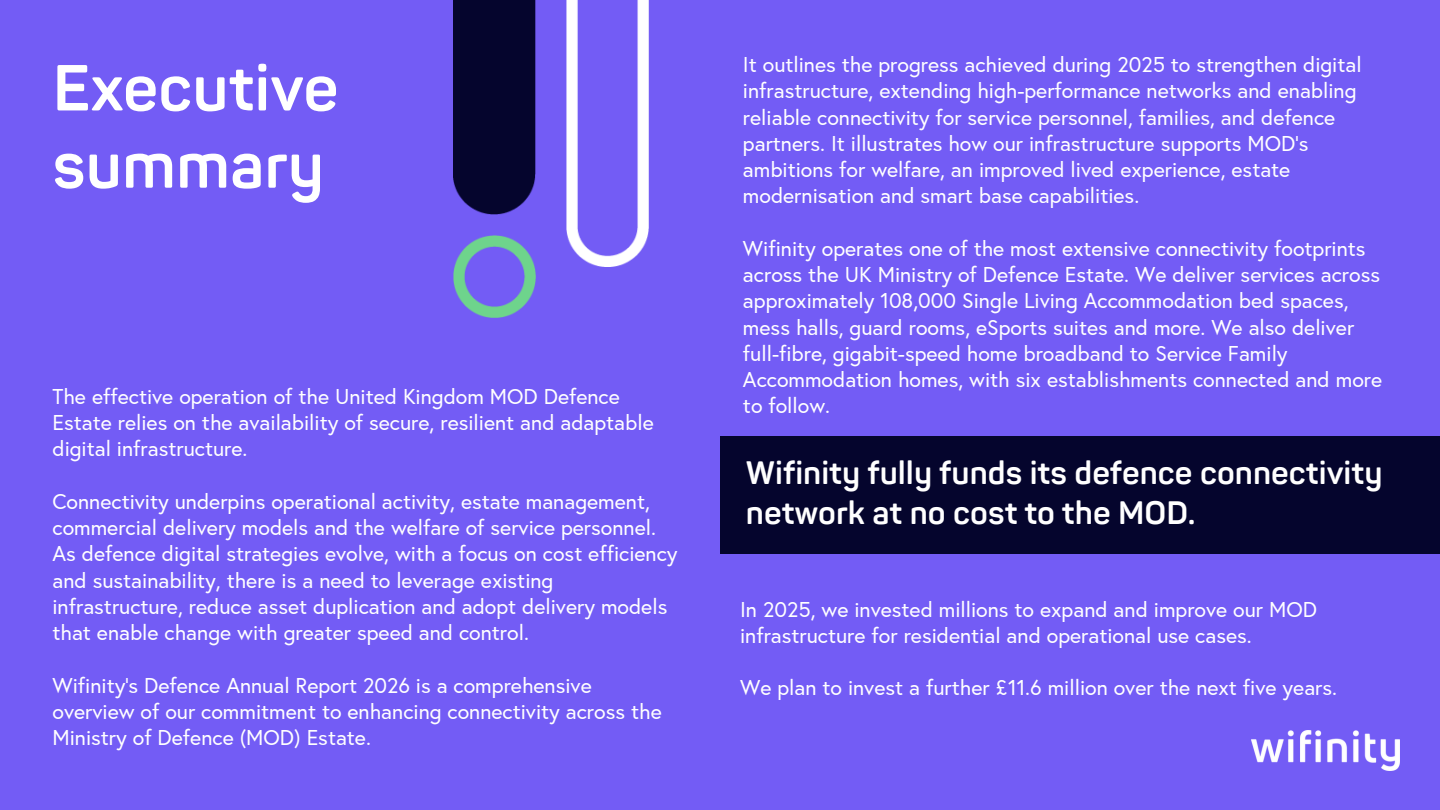
<style>
.page{position:relative;width:1440px;height:810px;background:#735cf5}
.page>*{position:absolute;margin:0;border:0;box-sizing:border-box;transform-origin:0 0}
.t1{font:700 64px/77.2px "Panton";color:#fff}
.t2{font:700 32px/39.8px "Panton";color:#fff}
.t3{font:21.3px/26.2px "Europa";color:#fff}
</style>
<div class="page">
<img style="left:1252px;top:730px;width:147px;height:41px">
<img style="left:566px;top:0;width:83px;height:266px">
<div style="left:453px;top:0;width:83px;height:214px;background:#05052d"></div>
<img style="left:453px;top:235px;width:83px;height:83px">
<div style="left:720px;top:436px;width:720px;height:117px;background:#05052d"></div>
<h1 class="t1" style="left:52px;top:52px;width:288px">Executive summary</h1>
<p class="t3" style="left:52px;top:384px;width:603px">The effective operation of the United Kingdom MOD Defence<br>Estate relies on the availability of secure, resilient and adaptable digital infrastructure.</p>
<p class="t3" style="left:52px;top:489px;width:627px">Connectivity underpins operational activity, estate management, commercial delivery models and the welfare of service personnel.<br>As defence digital strategies evolve, with a focus on cost efficiency and sustainability, there is a need to leverage existing infrastructure, reduce asset duplication and adopt delivery models that enable change with greater speed and control.</p>
<p class="t3" style="left:52px;top:672px;width:611px">Wifinity’s Defence Annual Report 2026 is a comprehensive overview of our commitment to enhancing connectivity across the<br>Ministry of Defence (MOD) Estate.</p>
<p class="t3" style="left:743px;top:52px;width:620px">It outlines the progress achieved during 2025 to strengthen digital infrastructure, extending high-performance networks and enabling reliable connectivity for service personnel, families, and defence partners. It illustrates how our infrastructure supports MOD's ambitions for welfare, an improved lived experience, estate modernisation and smart base capabilities.</p>
<p class="t3" style="left:743px;top:236px;width:641px">Wifinity operates one of the most extensive connectivity footprints across the UK Ministry of Defence Estate. We deliver services across approximately 108,000 Single Living Accommodation bed spaces, mess halls, guard rooms, eSports suites and more. We also deliver full-fibre, gigabit-speed home broadband to Service Family Accommodation homes, with six establishments connected and more to follow.</p>
<h2 class="t2" style="left:746px;top:454px;width:638px">Wifinity fully funds its defence connectivity network at no cost to the MOD.</h2>
<p class="t3" style="left:740px;top:596px;width:578px">In 2025, we invested millions to expand and improve our MOD infrastructure for residential and operational use cases.</p>
<p class="t3" style="left:740px;top:675px;width:599px">We plan to invest a further £11.6 million over the next five years.</p>
</div>
